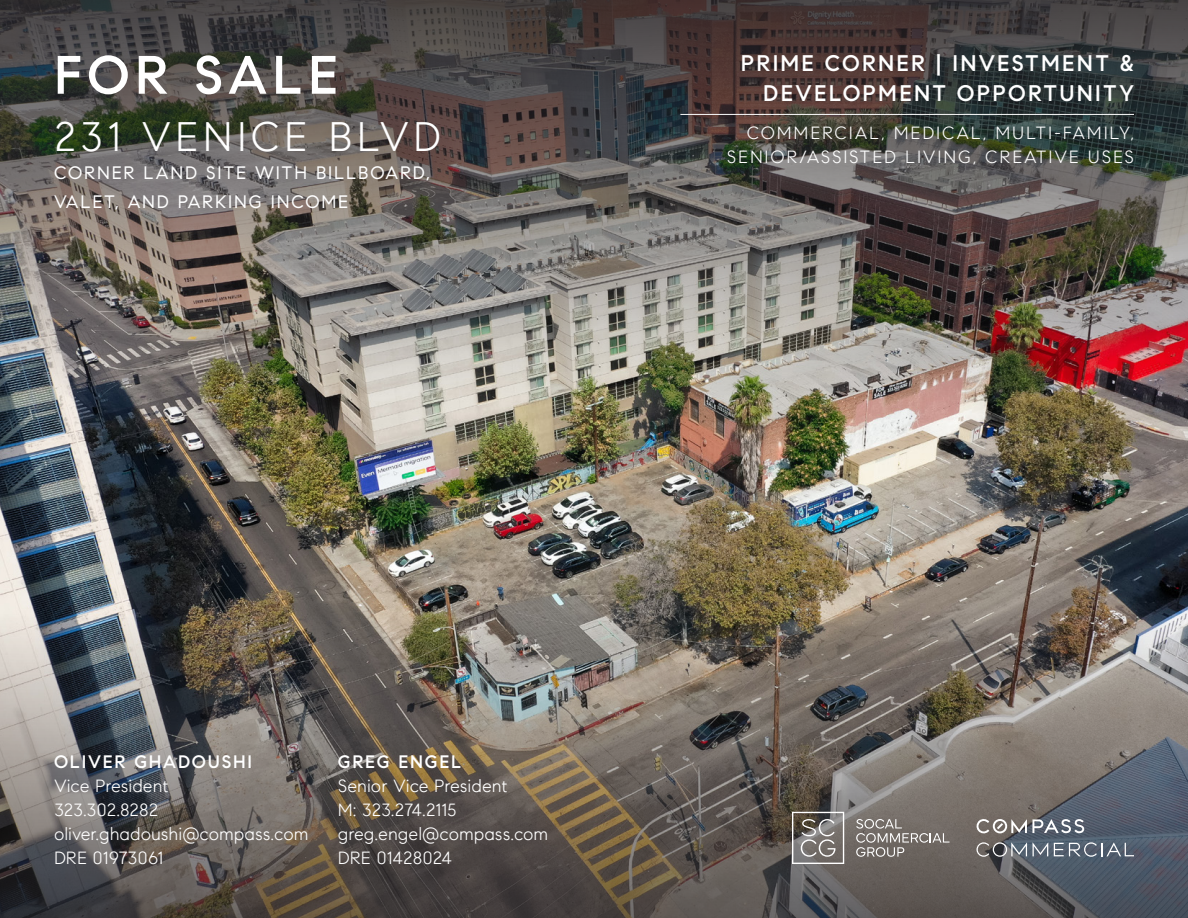
<style>
.page{position:relative;width:1188px;height:918px;background:#fff}
.page>*{position:absolute;margin:0;border:0;box-sizing:border-box;transform-origin:0 0}
.t1{font:500 54px "Compass Sans";letter-spacing:.1em;color:#fff}
.t2{font:300 42px "Compass Sans";letter-spacing:.1em;color:#fff}
.t3{font:500 22.5px/30px "Compass Sans";letter-spacing:.1em;color:#fff;text-align:right}
.t4{font:300 18px "Compass Sans";color:#fff}
.t5{font:300 18px/24px "Compass Sans";letter-spacing:.1em;color:#fff;text-align:right}
.t6{font:18px "Compass Sans";letter-spacing:.1em;color:#fff}
.t7{font:500 18px "Compass Sans";letter-spacing:.1em;color:#fff}
</style>
<div class="page">
<img style="left:0;top:420px;width:1188px;height:175px">
<img style="left:0;top:595px;width:1188px;height:323px">
<img style="left:0;top:0;width:1188px;height:420px">
<svg style="left:976px;top:842px;width:51px;height:15px"></svg>
<svg style="left:1033px;top:843px;width:15px;height:13px"></svg>
<svg style="left:1054px;top:842px;width:80px;height:15px"></svg>
<svg style="left:976px;top:818px;width:108px;height:16px"></svg>
<svg style="left:856px;top:819px;width:94px;height:38px;background:#857f7a"></svg>
<svg style="left:792px;top:812px;width:52px;height:52px;background:#888480"></svg>
<hr style="left:680px;top:114px;width:454px;height:1px;background:#fff">
<p class="t1" style="left:54px;top:42px;width:286px">FOR SALE</p>
<p class="t2" style="left:54px;top:112px;width:389px">231 VENICE BLVD</p>
<p class="t6" style="left:54px;top:162px;width:377px">CORNER LAND SITE WITH BILLBOARD,</p>
<p class="t6" style="left:54px;top:191px;width:296px">VALET, AND PARKING INCOME</p>
<p class="t3" style="left:741px;top:47px;width:395px">PRIME CORNER | INVESTMENT &amp;<br>DEVELOPMENT OPPORTUNITY</p>
<p class="t5" style="left:727px;top:121px;width:409px">COMMERCIAL, MEDICAL, MULTI-FAMILY,<br>SENIOR/ASSISTED LIVING, CREATIVE USES</p>
<p class="t7" style="left:54px;top:751px;width:200px">OLIVER GHADOUSHI</p>
<p class="t4" style="left:54px;top:775px;width:116px">Vice President</p>
<p class="t4" style="left:54px;top:799px;width:106px">323.302.8282</p>
<p class="t4" style="left:54px;top:823px;width:256px">oliver.ghadoushi@compass.com</p>
<p class="t4" style="left:54px;top:847px;width:111px">DRE 01973061</p>
<p class="t7" style="left:338px;top:751px;width:125px">GREG ENGEL</p>
<p class="t4" style="left:338px;top:775px;width:171px">Senior Vice President</p>
<p class="t4" style="left:338px;top:799px;width:120px">M: 323.274.2115</p>
<p class="t4" style="left:338px;top:823px;width:212px">greg.engel@compass.com</p>
<p class="t4" style="left:338px;top:847px;width:116px">DRE 01428024</p>
</div>
